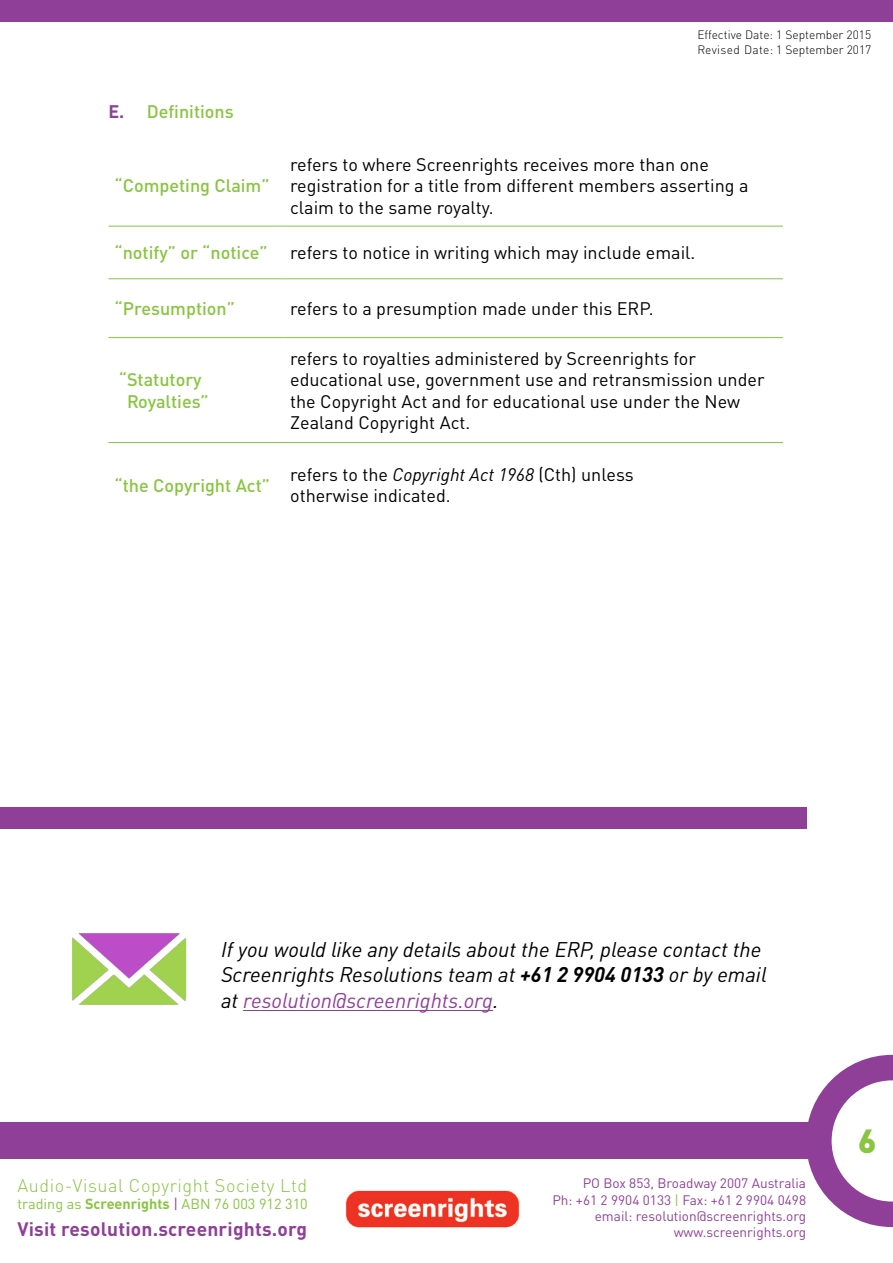
<style>
.page{position:relative;width:893px;height:1263px;background:#fff}
.page>*{position:absolute;margin:0;border:0;box-sizing:border-box;transform-origin:0 0}
.t1{font:900 33px "DINOT";color:#88c540}
.t2{font:italic 21px/25.2px "DINOT";color:#000}
.t3{font:700 19.2px "DINOT";letter-spacing:.01em;color:#903f98}
.t4{font:18px/21.6px "DINOT";color:#000}
.t5{font:500 18px/21.6px "DINOT";color:#88c540;text-align:center}
.t6{font:300 18px "DINOT";letter-spacing:.03em;color:#88c540}
.t7{font:14.4px "DINOT";color:#88c540}
.t8{font:13.65px/16.4px "DINOT";color:#903f98;text-align:right}
.t9{font:300 12px/14.4px "DINOT";color:#000}
.s1{font-weight:700;color:#903f98}
.s2{font-weight:500;color:#88c540}
.s3{font-style:italic}
.s4{font-weight:700}
.s5{color:#903f98}
.s6{color:#88c540}
</style>
<div class="page">
<div style="left:0;top:0;width:893px;height:21px;background:#903f98"></div>
<div style="left:0;top:1123px;width:893px;height:36px;background:#903f98"></div>
<svg style="left:806px;top:1055px;width:87px;height:172px"></svg>
<img style="left:345px;top:1190px;width:175px;height:38px">
<hr style="left:108px;top:226px;width:176px;height:1px;background:#88c540">
<hr style="left:284px;top:226px;width:499px;height:1px;background:#88c540">
<hr style="left:108px;top:279px;width:176px;height:1px;background:#88c540">
<hr style="left:284px;top:279px;width:499px;height:1px;background:#88c540">
<hr style="left:108px;top:337px;width:176px;height:1px;background:#88c540">
<hr style="left:284px;top:337px;width:499px;height:1px;background:#88c540">
<hr style="left:108px;top:442px;width:176px;height:1px;background:#88c540">
<hr style="left:284px;top:442px;width:499px;height:1px;background:#88c540">
<div style="left:0;top:808px;width:806px;height:21px;background:#903f98"></div>
<hr style="left:243px;top:1010px;width:250px;height:1px;background:#903f98">
<img style="left:72px;top:933px;width:115px;height:72px">
<p class="t5" style="left:108px;top:100px;width:127px"><span class="s1">E.</span> Definitions</p>
<p class="t9" style="left:697px;top:28px;width:176px">Effective Date: 1 September 2015<br>Revised Date: 1 September 2017</p>
<p class="t4" style="left:290px;top:153px;width:460px">refers to where Screenrights receives more than one registration for a title from different members asserting a claim to the same royalty.</p>
<p class="t4" style="left:114px;top:242px;width:582px"><span class="s2">“notify” or “notice”</span> refers to notice in writing which may include email.</p>
<p class="t5" style="left:114px;top:297px;width:122px">“Presumption”</p>
<p class="t4" style="left:290px;top:297px;width:365px">refers to a presumption made under this ERP.</p>
<p class="t5" style="left:114px;top:175px;width:157px">“Competing Claim”</p>
<p class="t5" style="left:119px;top:368px;width:91px">“Statutory<br>Royalties”</p>
<p class="t4" style="left:290px;top:347px;width:476px">refers to royalties administered by Screenrights for educational use, government use and retransmission under the Copyright Act and for educational use under the New Zealand Copyright Act.</p>
<p class="t5" style="left:114px;top:474px;width:157px">“the Copyright Act”</p>
<p class="t4" style="left:290px;top:463px;width:345px">refers to the <span class="s3">Copyright Act 1968</span> (Cth) unless otherwise indicated.</p>
<p class="t2" style="left:221px;top:937px;width:547px">If you would like any details about the ERP, please contact the<br>Screenrights Resolutions team at <span class="s4">+61 2 9904 0133</span> or by email at <span class="s5">resolution@screenrights.org</span>.</p>
<p class="t6" style="left:17px;top:1174px;width:291px">Audio-Visual Copyright Society Ltd</p>
<p class="t7" style="left:17px;top:1195px;width:292px">trading as <span class="s4">Screenrights</span> <span class="s5">|</span> ABN 76 003 912 310</p>
<p class="t3" style="left:17px;top:1217px;width:291px">Visit resolution.screenrights.org</p>
<p class="t8" style="left:552px;top:1175px;width:255px">PO Box 853, Broadway 2007 Australia<br>Ph: +61 2 9904 0133 <span class="s6">|</span> Fax: +61 2 9904 0498 email: resolution@screenrights.org www.screenrights.org</p>
<h1 class="t1" style="left:858px;top:1118px;width:20px">6</h1>
</div>
